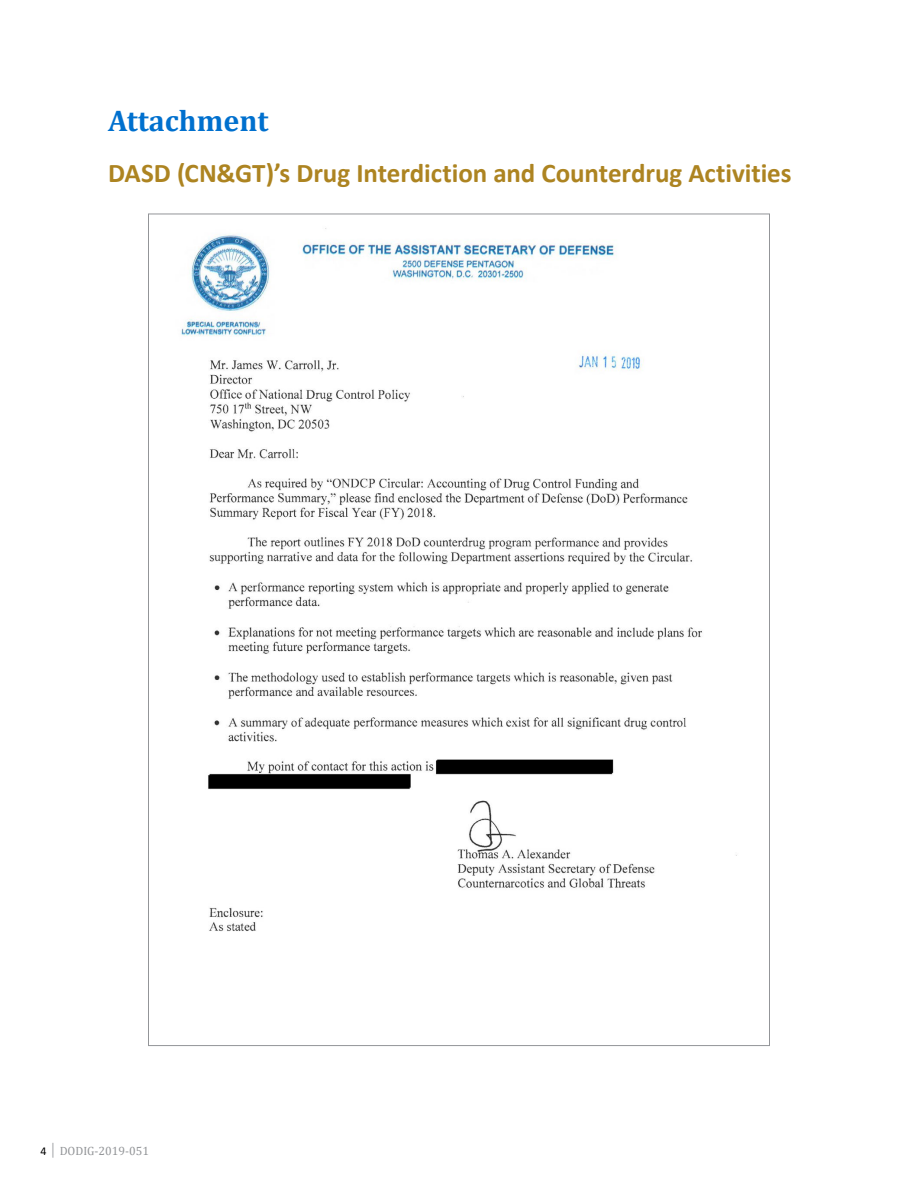
<style>
.page{position:relative;width:918px;height:1188px;background:#fff}
.page>*{position:absolute;margin:0;border:0;box-sizing:border-box;transform-origin:0 0}
.Heading_1_in_Memo_Re{font:700 30px "Cambria";color:#0070ce}
.Heading_2{font:700 27px "Calibri";color:#ad8421}
.t1{font:12px "Cambria";color:#939598}
.s1{font-family:"Calibri";color:#000}
</style>
<div class="page">
<img style="left:181px;top:228px;width:556px;height:703px">
<p class="Heading_1_in_Memo_Re" style="left:108px;top:100px;width:162px">Attachment</p>
<p class="Heading_2" style="left:108px;top:154px;width:685px">DASD (CN&amp;GT)’s Drug Interdiction and Counterdrug Activities</p>
<p class="t1" style="left:40px;top:1143px;width:110px"><span class="s1">4</span> │ DODIG-2019-051</p>
</div>
